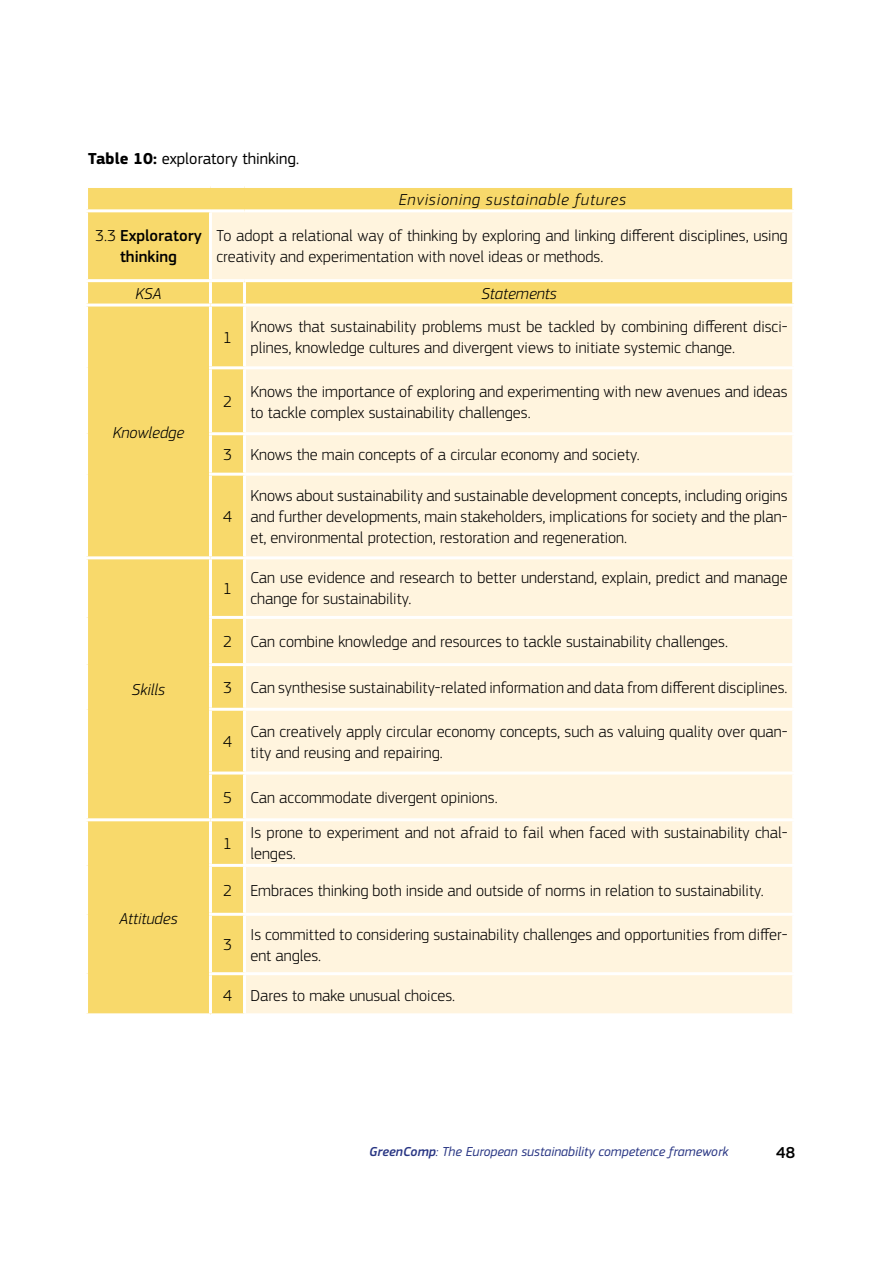
<style>
.page{position:relative;width:893px;height:1263px;background:#fff}
.page>*{position:absolute;margin:0;border:0;box-sizing:border-box;transform-origin:0 0}
.t1{font:300 16.5px/21px "EC Square Sans Pro";color:#000}
.t2{font:italic 300 16.5px "EC Square Sans Pro";color:#000}
.t3{font:italic 300 16.5px "EC Square Sans Pro";letter-spacing:.05em;color:#000}
.t4{font:16.5px "EC Square Sans Pro";color:#000}
.t5{font:500 16.5px/21px "EC Square Sans Pro";color:#000;text-align:center}
.t6{font:italic 13.5px "EC Square Sans Pro";color:#283583}
.s1{font-weight:700}
.s2{font-weight:300}
.s3{font-weight:500}
</style>
<div class="page">
<div style="left:88px;top:188px;width:704px;height:825px;background:#f8d96b"></div>
<svg style="left:212px;top:212px;width:580px;height:801px;background:#fef2d5"></svg>
<hr style="left:85px;top:209px;width:127px;height:3px;background:#fff">
<hr style="left:85px;top:279px;width:127px;height:3px;background:#fff">
<hr style="left:209px;top:282px;width:3px;height:22px;background:#fff">
<hr style="left:243px;top:282px;width:3px;height:22px;background:#fff">
<hr style="left:85px;top:304px;width:125px;height:3px;background:#fff">
<hr style="left:210px;top:304px;width:36px;height:3px;background:#fff">
<hr style="left:209px;top:307px;width:3px;height:59px;background:#fff">
<hr style="left:209px;top:366px;width:37px;height:3px;background:#fff">
<hr style="left:209px;top:369px;width:3px;height:63px;background:#fff">
<hr style="left:209px;top:432px;width:37px;height:3px;background:#fff">
<hr style="left:209px;top:435px;width:3px;height:38px;background:#fff">
<hr style="left:209px;top:473px;width:37px;height:3px;background:#fff">
<hr style="left:209px;top:476px;width:3px;height:80px;background:#fff">
<hr style="left:85px;top:556px;width:125px;height:3px;background:#fff">
<hr style="left:210px;top:556px;width:36px;height:3px;background:#fff">
<hr style="left:209px;top:559px;width:3px;height:57px;background:#fff">
<hr style="left:209px;top:616px;width:37px;height:3px;background:#fff">
<hr style="left:209px;top:619px;width:3px;height:44px;background:#fff">
<hr style="left:209px;top:663px;width:37px;height:3px;background:#fff">
<hr style="left:209px;top:666px;width:3px;height:42px;background:#fff">
<hr style="left:209px;top:708px;width:37px;height:3px;background:#fff">
<hr style="left:209px;top:711px;width:3px;height:60px;background:#fff">
<hr style="left:209px;top:771px;width:37px;height:3px;background:#fff">
<hr style="left:209px;top:774px;width:3px;height:44px;background:#fff">
<hr style="left:85px;top:818px;width:125px;height:3px;background:#fff">
<hr style="left:210px;top:818px;width:36px;height:3px;background:#fff">
<hr style="left:209px;top:821px;width:3px;height:43px;background:#fff">
<hr style="left:209px;top:864px;width:37px;height:3px;background:#fff">
<hr style="left:209px;top:867px;width:3px;height:46px;background:#fff">
<hr style="left:209px;top:913px;width:37px;height:3px;background:#fff">
<hr style="left:209px;top:916px;width:3px;height:56px;background:#fff">
<hr style="left:209px;top:972px;width:37px;height:3px;background:#fff">
<hr style="left:209px;top:975px;width:3px;height:38px;background:#fff">
<hr style="left:243px;top:307px;width:3px;height:59px;background:#fff">
<hr style="left:243px;top:369px;width:3px;height:63px;background:#fff">
<hr style="left:243px;top:435px;width:3px;height:38px;background:#fff">
<hr style="left:243px;top:476px;width:3px;height:80px;background:#fff">
<hr style="left:243px;top:559px;width:3px;height:57px;background:#fff">
<hr style="left:243px;top:619px;width:3px;height:44px;background:#fff">
<hr style="left:243px;top:666px;width:3px;height:42px;background:#fff">
<hr style="left:243px;top:711px;width:3px;height:60px;background:#fff">
<hr style="left:243px;top:774px;width:3px;height:44px;background:#fff">
<hr style="left:243px;top:821px;width:3px;height:43px;background:#fff">
<hr style="left:243px;top:867px;width:3px;height:46px;background:#fff">
<hr style="left:243px;top:916px;width:3px;height:56px;background:#fff">
<hr style="left:243px;top:975px;width:3px;height:38px;background:#fff">
<hr style="left:246px;top:304px;width:549px;height:3px;background:#fff">
<hr style="left:246px;top:366px;width:549px;height:3px;background:#fff">
<hr style="left:246px;top:432px;width:549px;height:3px;background:#fff">
<hr style="left:246px;top:473px;width:549px;height:3px;background:#fff">
<hr style="left:246px;top:556px;width:549px;height:3px;background:#fff">
<hr style="left:246px;top:616px;width:549px;height:3px;background:#fff">
<hr style="left:246px;top:663px;width:549px;height:3px;background:#fff">
<hr style="left:246px;top:708px;width:549px;height:3px;background:#fff">
<hr style="left:246px;top:771px;width:549px;height:3px;background:#fff">
<hr style="left:246px;top:818px;width:549px;height:3px;background:#fff">
<hr style="left:246px;top:864px;width:549px;height:3px;background:#fff">
<hr style="left:246px;top:913px;width:549px;height:3px;background:#fff">
<hr style="left:246px;top:972px;width:549px;height:3px;background:#fff">
<hr style="left:209px;top:212px;width:3px;height:67px;background:#fff">
<hr style="left:212px;top:209px;width:32px;height:3px;background:#fff">
<hr style="left:244px;top:209px;width:551px;height:3px;background:#fff">
<hr style="left:212px;top:279px;width:32px;height:3px;background:#fff">
<hr style="left:244px;top:279px;width:551px;height:3px;background:#fff">
<p class="t4" style="left:88px;top:149px;width:212px"><span class="s1">Table 10:</span> exploratory thinking.</p>
<p class="t3" style="left:399px;top:190px;width:229px">Envisioning sustainable futures</p>
<p class="t5" style="left:95px;top:226px;width:108px"><span class="s2">3.3</span> Exploratory thinking</p>
<p class="t1" style="left:216px;top:225px;width:573px">To adopt a relational way of thinking by exploring and linking different disciplines, using creativity and experimentation with novel ideas or methods.</p>
<p class="t2" style="left:135px;top:284px;width:28px">KSA</p>
<p class="t2" style="left:481px;top:284px;width:77px">Statements</p>
<p class="t2" style="left:113px;top:423px;width:73px">Knowledge</p>
<p class="t2" style="left:132px;top:680px;width:35px">Skills</p>
<p class="t2" style="left:119px;top:908px;width:60px">Attitudes</p>
<p class="t1" style="left:223px;top:327px;width:10px">1</p>
<p class="t1" style="left:250px;top:316px;width:539px">Knows that sustainability problems must be tackled by combining different disci&shy;plines, knowledge cultures and divergent views to initiate systemic change.</p>
<p class="t1" style="left:223px;top:391px;width:10px">2</p>
<p class="t1" style="left:250px;top:380px;width:539px">Knows the importance of exploring and experimenting with new avenues and ideas to tackle complex sustainability challenges.</p>
<p class="t1" style="left:223px;top:444px;width:418px">3 Knows the main concepts of a circular economy and society.</p>
<p class="t1" style="left:223px;top:506px;width:10px">4</p>
<p class="t1" style="left:250px;top:485px;width:539px;text-align:justify">Knows about sustainability and sustainable development concepts, including origins and further developments, main stakeholders, implications for society and the plan&shy;et, environmental protection, restoration and regeneration.</p>
<p class="t1" style="left:223px;top:578px;width:10px">1</p>
<p class="t1" style="left:250px;top:567px;width:539px">Can use evidence and research to better understand, explain, predict and manage change for sustainability.</p>
<p class="t1" style="left:223px;top:631px;width:506px">2 Can combine knowledge and resources to tackle sustainability challenges.</p>
<p class="t1" style="left:223px;top:677px;width:566px">3 Can synthesise sustainability-related information and data from different disciplines.</p>
<p class="t1" style="left:223px;top:731px;width:10px">4</p>
<p class="t1" style="left:250px;top:721px;width:539px">Can creatively apply circular economy concepts, such as valuing quality over quan&shy;tity and reusing and repairing.</p>
<p class="t1" style="left:223px;top:787px;width:276px">5 Can accommodate divergent opinions.</p>
<p class="t1" style="left:223px;top:833px;width:10px">1</p>
<p class="t1" style="left:250px;top:822px;width:539px">Is prone to experiment and not afraid to fail when faced with sustainability chal&shy;lenges.</p>
<p class="t1" style="left:223px;top:880px;width:542px">2 Embraces thinking both inside and outside of norms in relation to sustainability.</p>
<p class="t1" style="left:223px;top:934px;width:10px">3</p>
<p class="t1" style="left:250px;top:924px;width:539px">Is committed to considering sustainability challenges and opportunities from differ&shy;ent angles.</p>
<p class="t1" style="left:223px;top:984px;width:234px">4 Dares to make unusual choices.</p>
<p class="t6" style="left:369px;top:1144px;width:361px"><span class="s3">GreenComp</span>: The European sustainability competence framework</p>
<p class="t5" style="left:776px;top:1143px;width:20px">48</p>
</div>
